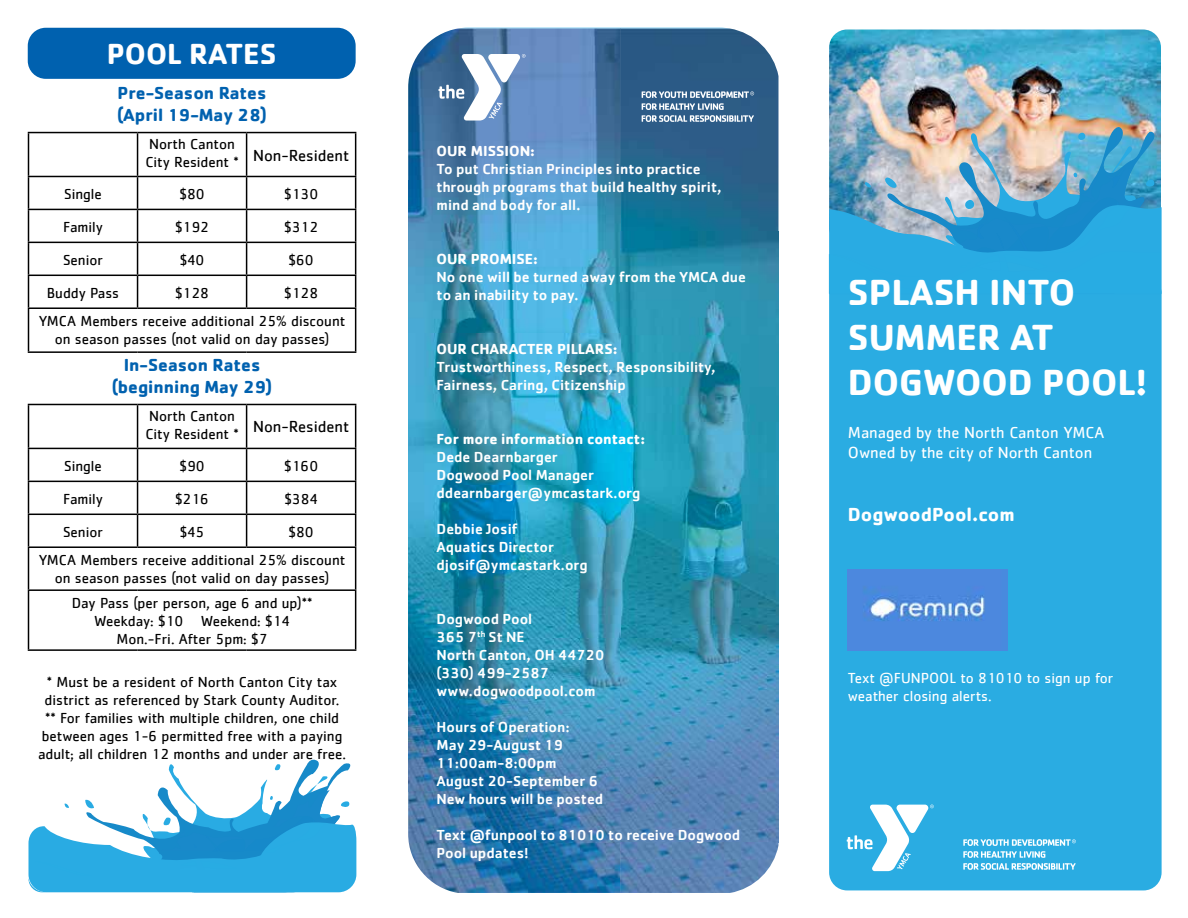
<style>
.page{position:relative;width:1188px;height:918px;background:#fff}
.page>*{position:absolute;margin:0;border:0;box-sizing:border-box;transform-origin:0 0}
.t1{font:700 37.5px/45px "Cachet";color:#fff}
.t2{font:700 30px "Cachet";color:#fff}
.t3{font:700 19.5px "Cachet";color:#fff}
.t4{font:700 18px/21.6px "Cachet";color:#0061af}
.t5{font:16.5px/19.8px "Cachet";color:#fff}
.t6{font:15px/18px "Cachet";color:#000}
.t7{font:500 15px/18px "Cachet";color:#fff}
.t8{font:700 15px "Cachet";color:#fff}
.t9{font:15px/18px "Cachet";color:#fff}
</style>
<div class="page">
<img style="left:408px;top:29px;width:371px;height:864px">
<svg style="left:28px;top:759px;width:328px;height:133px"></svg>
<img style="left:829px;top:29px;width:332px;height:100px">
<div style="left:829px;top:275px;width:333px;height:615px;background:#2aace2;border-radius:18px"></div>
<img style="left:829px;top:129px;width:333px;height:165px">
<div style="left:28px;top:28px;width:328px;height:51px;background:#0061af;border-radius:18px"></div>
<hr style="left:28px;top:132px;width:110px;height:1px;background:#000">
<hr style="left:28px;top:133px;width:1px;height:43px;background:#000">
<hr style="left:138px;top:132px;width:109px;height:1px;background:#000">
<hr style="left:137px;top:133px;width:1px;height:43px;background:#000">
<hr style="left:247px;top:132px;width:109px;height:1px;background:#000">
<hr style="left:246px;top:133px;width:1px;height:43px;background:#000">
<hr style="left:355px;top:133px;width:1px;height:43px;background:#000">
<hr style="left:28px;top:176px;width:110px;height:1px;background:#000">
<hr style="left:28px;top:177px;width:1px;height:32px;background:#000">
<hr style="left:138px;top:176px;width:109px;height:1px;background:#000">
<hr style="left:137px;top:177px;width:1px;height:32px;background:#000">
<hr style="left:247px;top:176px;width:109px;height:1px;background:#000">
<hr style="left:246px;top:177px;width:1px;height:32px;background:#000">
<hr style="left:355px;top:177px;width:1px;height:32px;background:#000">
<hr style="left:28px;top:209px;width:110px;height:1px;background:#000">
<hr style="left:28px;top:210px;width:1px;height:32px;background:#000">
<hr style="left:138px;top:209px;width:109px;height:1px;background:#000">
<hr style="left:137px;top:210px;width:1px;height:32px;background:#000">
<hr style="left:247px;top:209px;width:109px;height:1px;background:#000">
<hr style="left:246px;top:210px;width:1px;height:32px;background:#000">
<hr style="left:355px;top:210px;width:1px;height:32px;background:#000">
<hr style="left:28px;top:242px;width:110px;height:1px;background:#000">
<hr style="left:28px;top:243px;width:1px;height:32px;background:#000">
<hr style="left:138px;top:242px;width:109px;height:1px;background:#000">
<hr style="left:137px;top:243px;width:1px;height:32px;background:#000">
<hr style="left:247px;top:242px;width:109px;height:1px;background:#000">
<hr style="left:246px;top:243px;width:1px;height:32px;background:#000">
<hr style="left:355px;top:243px;width:1px;height:32px;background:#000">
<hr style="left:28px;top:275px;width:110px;height:1px;background:#000">
<hr style="left:28px;top:276px;width:1px;height:31px;background:#000">
<hr style="left:138px;top:275px;width:109px;height:1px;background:#000">
<hr style="left:137px;top:276px;width:1px;height:31px;background:#000">
<hr style="left:247px;top:275px;width:109px;height:1px;background:#000">
<hr style="left:246px;top:276px;width:1px;height:31px;background:#000">
<hr style="left:355px;top:276px;width:1px;height:31px;background:#000">
<hr style="left:28px;top:307px;width:110px;height:2px;background:#000">
<hr style="left:28px;top:309px;width:1px;height:42px;background:#000">
<hr style="left:138px;top:307px;width:109px;height:2px;background:#000">
<hr style="left:247px;top:307px;width:109px;height:2px;background:#000">
<hr style="left:355px;top:309px;width:1px;height:42px;background:#000">
<hr style="left:28px;top:351px;width:110px;height:2px;background:#000">
<hr style="left:138px;top:351px;width:109px;height:2px;background:#000">
<hr style="left:247px;top:351px;width:109px;height:2px;background:#000">
<hr style="left:28px;top:404px;width:110px;height:1px;background:#000">
<hr style="left:28px;top:405px;width:1px;height:43px;background:#000">
<hr style="left:138px;top:404px;width:109px;height:1px;background:#000">
<hr style="left:137px;top:405px;width:1px;height:43px;background:#000">
<hr style="left:247px;top:404px;width:109px;height:1px;background:#000">
<hr style="left:246px;top:405px;width:1px;height:43px;background:#000">
<hr style="left:355px;top:405px;width:1px;height:43px;background:#000">
<hr style="left:28px;top:448px;width:110px;height:1px;background:#000">
<hr style="left:28px;top:449px;width:1px;height:32px;background:#000">
<hr style="left:138px;top:448px;width:109px;height:1px;background:#000">
<hr style="left:137px;top:449px;width:1px;height:32px;background:#000">
<hr style="left:247px;top:448px;width:109px;height:1px;background:#000">
<hr style="left:246px;top:449px;width:1px;height:32px;background:#000">
<hr style="left:355px;top:449px;width:1px;height:32px;background:#000">
<hr style="left:28px;top:481px;width:110px;height:1px;background:#000">
<hr style="left:28px;top:482px;width:1px;height:32px;background:#000">
<hr style="left:138px;top:481px;width:109px;height:1px;background:#000">
<hr style="left:137px;top:482px;width:1px;height:32px;background:#000">
<hr style="left:247px;top:481px;width:109px;height:1px;background:#000">
<hr style="left:246px;top:482px;width:1px;height:32px;background:#000">
<hr style="left:355px;top:482px;width:1px;height:32px;background:#000">
<hr style="left:28px;top:514px;width:110px;height:1px;background:#000">
<hr style="left:28px;top:515px;width:1px;height:31px;background:#000">
<hr style="left:138px;top:514px;width:109px;height:1px;background:#000">
<hr style="left:137px;top:515px;width:1px;height:31px;background:#000">
<hr style="left:247px;top:514px;width:109px;height:1px;background:#000">
<hr style="left:246px;top:515px;width:1px;height:31px;background:#000">
<hr style="left:355px;top:515px;width:1px;height:31px;background:#000">
<hr style="left:28px;top:546px;width:110px;height:2px;background:#000">
<hr style="left:28px;top:548px;width:1px;height:41px;background:#000">
<hr style="left:138px;top:546px;width:109px;height:2px;background:#000">
<hr style="left:247px;top:546px;width:109px;height:2px;background:#000">
<hr style="left:355px;top:548px;width:1px;height:41px;background:#000">
<hr style="left:28px;top:589px;width:110px;height:2px;background:#000">
<hr style="left:28px;top:591px;width:1px;height:58px;background:#000">
<hr style="left:138px;top:589px;width:109px;height:2px;background:#000">
<hr style="left:247px;top:589px;width:109px;height:2px;background:#000">
<hr style="left:355px;top:591px;width:1px;height:58px;background:#000">
<hr style="left:28px;top:649px;width:110px;height:2px;background:#000">
<hr style="left:138px;top:649px;width:109px;height:2px;background:#000">
<hr style="left:247px;top:649px;width:109px;height:2px;background:#000">
<svg style="left:847px;top:805px;width:87px;height:66px"></svg>
<svg style="left:963px;top:839px;width:113px;height:31px"></svg>
<svg style="left:438px;top:54px;width:88px;height:67px"></svg>
<svg style="left:642px;top:91px;width:112px;height:31px"></svg>
<img style="left:848px;top:569px;width:160px;height:81px">
<h2 class="t2" style="left:107px;top:34px;width:171px">POOL RATES</h2>
<p class="t4" style="left:117px;top:82px;width:151px">Pre-Season Rates (April 19-May 28)</p>
<p class="t6" style="left:145px;top:135px;width:205px">North Canton<br>City Resident * <sup>Non-Resident</sup></p>
<p class="t6" style="left:64px;top:185px;width:39px">Single</p>
<p class="t6" style="left:179px;top:185px;width:27px">$80</p>
<p class="t6" style="left:284px;top:185px;width:36px">$130</p>
<p class="t6" style="left:63px;top:218px;width:41px">Family</p>
<p class="t6" style="left:175px;top:218px;width:36px">$192</p>
<p class="t6" style="left:284px;top:218px;width:36px">$312</p>
<p class="t6" style="left:63px;top:251px;width:41px">Senior</p>
<p class="t6" style="left:180px;top:251px;width:26px">$40</p>
<p class="t6" style="left:289px;top:251px;width:27px">$60</p>
<p class="t6" style="left:47px;top:283px;width:74px">Buddy Pass</p>
<p class="t6" style="left:175px;top:283px;width:36px">$128</p>
<p class="t6" style="left:39px;top:278px;width:308px;line-height:28.5px;text-indent:245px">$128<br>YMCA Members receive additional 25% discount</p>
<p class="t6" style="left:55px;top:330px;width:276px">on season passes (not valid on day passes)</p>
<p class="t4" style="left:112px;top:354px;width:162px;text-align:center">In-Season Rates (beginning May 29)</p>
<p class="t6" style="left:145px;top:407px;width:205px">North Canton<br>City Resident * <sup>Non-Resident</sup></p>
<p class="t6" style="left:64px;top:457px;width:39px">Single</p>
<p class="t6" style="left:179px;top:457px;width:27px">$90</p>
<p class="t6" style="left:284px;top:457px;width:36px">$160</p>
<p class="t6" style="left:63px;top:490px;width:41px">Family</p>
<p class="t6" style="left:175px;top:490px;width:36px">$216</p>
<p class="t6" style="left:284px;top:490px;width:35px">$384</p>
<p class="t6" style="left:63px;top:522px;width:41px">Senior</p>
<p class="t6" style="left:180px;top:522px;width:26px">$45</p>
<p class="t6" style="left:39px;top:517px;width:308px;line-height:28.5px;text-indent:250px">$80<br>YMCA Members receive additional 25% discount</p>
<p class="t6" style="left:55px;top:565px;width:276px;line-height:24.9px;text-align:center">on season passes (not valid on day passes)<br>Day Pass (per person, age 6 and up)**</p>
<p class="t6" style="left:94px;top:612px;width:197px;text-align:center">Weekday: $10 Weekend: $14<br>Mon.-Fri. After 5pm: $7</p>
<p class="t6" style="left:38px;top:673px;width:310px;text-align:center">* Must be a resident of North Canton City tax district as referenced by Stark County Auditor. ** For families with multiple children, one child between ages 1-6 permitted free with a paying adult; all children 12 months and under are free.</p>
<p class="t8" style="left:437px;top:141px;width:100px">OUR MISSION:</p>
<p class="t7" style="left:437px;top:159px;width:287px">To put Christian Principles into practice through programs that build healthy spirit, mind and body for all.</p>
<p class="t8" style="left:437px;top:249px;width:103px">OUR PROMISE:</p>
<p class="t7" style="left:437px;top:267px;width:311px">No one will be turned away from the YMCA due to an inability to pay.</p>
<p class="t8" style="left:437px;top:339px;width:182px">OUR CHARACTER PILLARS:</p>
<p class="t7" style="left:437px;top:357px;width:281px">Trustworthiness, Respect, Responsibility,<br>Fairness, Caring, Citizenship</p>
<p class="t8" style="left:437px;top:429px;width:210px">For more information contact:</p>
<p class="t7" style="left:437px;top:447px;width:205px">Dede Dearnbarger<br>Dogwood Pool Manager ddearnbarger@ymcastark.org</p>
<p class="t7" style="left:437px;top:519px;width:153px">Debbie Josif<br>Aquatics Director djosif@ymcastark.org</p>
<p class="t7" style="left:437px;top:609px;width:169px">Dogwood Pool<br>365 7<sup>th</sup> St NE<br>North Canton, OH 44720 (330) 499-2587 www.dogwoodpool.com</p>
<p class="t7" style="left:437px;top:717px;width:168px">Hours of Operation:<br>May 29-August 19<br>11:00am-8:00pm<br>August 20-September 6<br>New hours will be posted</p>
<p class="t7" style="left:437px;top:825px;width:305px">Text @funpool to 81010 to receive Dogwood<br>Pool updates!</p>
<h1 class="t1" style="left:848px;top:268px;width:301px">SPLASH INTO<br>SUMMER AT<br>DOGWOOD POOL!</h1>
<p class="t5" style="left:848px;top:422px;width:258px">Managed by the North Canton YMCA<br>Owned by the city of North Canton</p>
<h3 class="t3" style="left:848px;top:502px;width:168px">DogwoodPool.com</h3>
<p class="t9" style="left:848px;top:669px;width:267px">Text @FUNPOOL to 81010 to sign up for weather closing alerts.</p>
</div>
